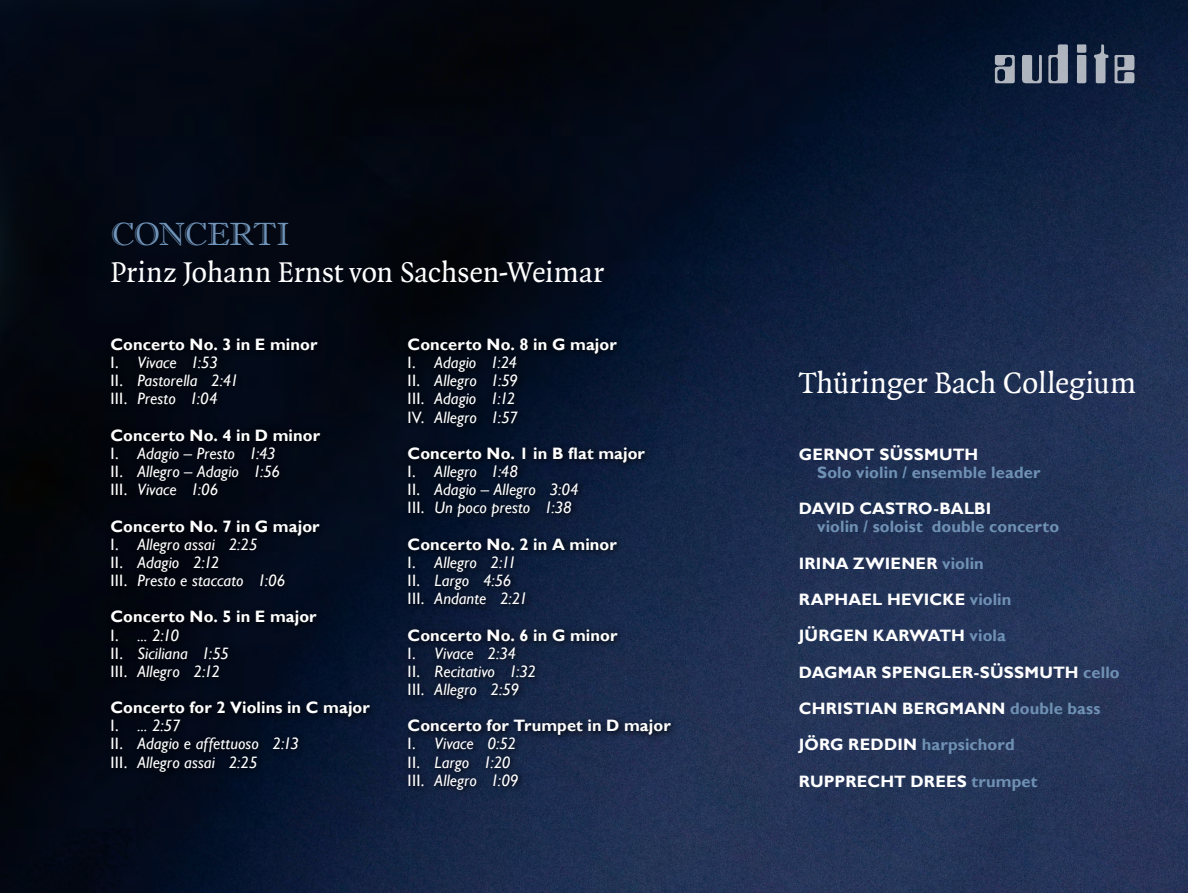
<style>
.page{position:relative;width:1188px;height:893px;background:#fff}
.page>*{position:absolute;margin:0;border:0;box-sizing:border-box;transform-origin:0 0}
.t1{font:32.1px "Imprint MT Shadow";letter-spacing:-.01em;color:#6f91b4}
.gill_sansMT8_5__pt_e{font:31.65px "Quadraat";letter-spacing:-.01em;color:#fff}
.gill_sansMT8_5__pt_e-2{font:30.6px "Quadraat";letter-spacing:-.005em;color:#fff}
.t2{font:italic 16.5px "Gill Sans";letter-spacing:.005em;color:#fff}
.t3{font:700 16.5px "Gill Sans";letter-spacing:.005em;color:#fff}
.t4{font:700 16.5px "Gill Sans";letter-spacing:.005em;color:#6f91b4}
.s1{font-style:normal}
.s2{color:#6f91b4}
.s3{color:#fff}
</style>
<div class="page">
<img style="left:0;top:0;width:1188px;height:893px">
<img style="left:992px;top:27px;width:144px;height:72px">
<svg style="left:106px;top:333px;width:573px;height:465px;background:#081227"></svg>
<h1 class="t1" style="left:111px;top:215px;width:180px">CONCERTI</h1>
<p class="gill_sansMT8_5__pt_e-2" style="left:111px;top:256px;width:495px">Prinz Johann Ernst von Sachsen-Weimar</p>
<p class="t3" style="left:111px;top:334px;width:208px">Concerto No. 3 in E minor</p>
<p class="t2" style="left:111px;top:353px;width:109px"><span class="s1">I.</span> Vivace 1:53</p>
<p class="t2" style="left:111px;top:371px;width:130px"><span class="s1">II.</span> Pastorella 2:41</p>
<p class="t2" style="left:111px;top:389px;width:109px"><span class="s1">III.</span> Presto 1:04</p>
<p class="t3" style="left:111px;top:425px;width:211px">Concerto No. 4 in D minor</p>
<p class="t2" style="left:111px;top:443px;width:167px"><span class="s1">I.</span> Adagio – Presto 1:43</p>
<p class="t2" style="left:111px;top:462px;width:171px"><span class="s1">II.</span> Allegro – Adagio 1:56</p>
<p class="t2" style="left:111px;top:480px;width:109px"><span class="s1">III.</span> Vivace 1:06</p>
<p class="t3" style="left:111px;top:516px;width:211px">Concerto No. 7 in G major</p>
<p class="t2" style="left:111px;top:534px;width:149px"><span class="s1">I.</span> Allegro assai 2:25</p>
<p class="t2" style="left:111px;top:552px;width:110px"><span class="s1">II.</span> Adagio 2:12</p>
<p class="t2" style="left:111px;top:571px;width:176px"><span class="s1">III.</span> Presto e staccato 1:06</p>
<p class="t3" style="left:111px;top:607px;width:208px">Concerto No. 5 in E major</p>
<p class="t2" style="left:111px;top:625px;width:70px"><span class="s1">I.</span> ... 2:10</p>
<p class="t2" style="left:111px;top:643px;width:120px"><span class="s1">II.</span> Siciliana 1:55</p>
<p class="t2" style="left:111px;top:661px;width:111px"><span class="s1">III.</span> Allegro 2:12</p>
<p class="t3" style="left:111px;top:697px;width:261px">Concerto for 2 Violins in C major</p>
<p class="t2" style="left:111px;top:716px;width:71px"><span class="s1">I.</span> ... 2:57</p>
<p class="t2" style="left:111px;top:734px;width:190px"><span class="s1">II.</span> Adagio e affettuoso 2:13</p>
<p class="t2" style="left:111px;top:752px;width:149px"><span class="s1">III.</span> Allegro assai 2:25</p>
<p class="t3" style="left:408px;top:334px;width:211px">Concerto No. 8 in G major</p>
<p class="t2" style="left:408px;top:353px;width:111px"><span class="s1">I.</span> Adagio 1:24</p>
<p class="t2" style="left:408px;top:371px;width:112px"><span class="s1">II.</span> Allegro 1:59</p>
<p class="t2" style="left:408px;top:389px;width:109px"><span class="s1">III.</span> Adagio 1:12</p>
<p class="t2" style="left:408px;top:407px;width:112px"><span class="s1">IV.</span> Allegro 1:57</p>
<p class="t3" style="left:408px;top:443px;width:239px">Concerto No. 1 in B flat major</p>
<p class="t2" style="left:408px;top:462px;width:112px"><span class="s1">I.</span> Allegro 1:48</p>
<p class="t2" style="left:408px;top:480px;width:173px"><span class="s1">II.</span> Adagio – Allegro 3:04</p>
<p class="t2" style="left:408px;top:498px;width:166px"><span class="s1">III.</span> Un poco presto 1:38</p>
<p class="t3" style="left:408px;top:534px;width:211px">Concerto No. 2 in A minor</p>
<p class="t2" style="left:408px;top:552px;width:110px"><span class="s1">I.</span> Allegro 2:11</p>
<p class="t2" style="left:408px;top:571px;width:105px"><span class="s1">II.</span> Largo 4:56</p>
<p class="t2" style="left:408px;top:589px;width:122px"><span class="s1">III.</span> Andante 2:21</p>
<p class="t3" style="left:408px;top:625px;width:211px">Concerto No. 6 in G minor</p>
<p class="t2" style="left:408px;top:643px;width:110px"><span class="s1">I.</span> Vivace 2:34</p>
<p class="t2" style="left:408px;top:661px;width:130px"><span class="s1">II.</span> Recitativo 1:32</p>
<p class="t2" style="left:408px;top:679px;width:113px"><span class="s1">III.</span> Allegro 2:59</p>
<p class="t3" style="left:408px;top:715px;width:265px">Concerto for Trumpet in D major</p>
<p class="t2" style="left:408px;top:734px;width:110px"><span class="s1">I.</span> Vivace 0:52</p>
<p class="t2" style="left:408px;top:752px;width:104px"><span class="s1">II.</span> Largo 1:20</p>
<p class="t2" style="left:408px;top:770px;width:112px"><span class="s1">III.</span> Allegro 1:09</p>
<p class="gill_sansMT8_5__pt_e" style="left:799px;top:367px;width:339px">Thüringer Bach Collegium</p>
<p class="t3" style="left:799px;top:444px;width:181px">GERNOT SÜSSMUTH</p>
<p class="t4" style="left:817px;top:462px;width:225px">Solo violin / ensemble leader</p>
<p class="t3" style="left:799px;top:499px;width:194px">DAVID CASTRO-BALBI</p>
<p class="t4" style="left:817px;top:517px;width:243px">violin / soloist double concerto</p>
<p class="t3" style="left:799px;top:553px;width:187px">IRINA ZWIENER <span class="s2">violin</span></p>
<p class="t3" style="left:799px;top:589px;width:214px">RAPHAEL HEVICKE <span class="s2">violin</span></p>
<p class="t3" style="left:799px;top:626px;width:209px">JÜRGEN KARWATH <span class="s2">viola</span></p>
<p class="t3" style="left:799px;top:662px;width:322px">DAGMAR SPENGLER-SÜSSMUTH <span class="s2">cello</span></p>
<p class="t3" style="left:799px;top:698px;width:303px">CHRISTIAN BERGMANN <span class="s2">double bass</span></p>
<p class="t4" style="left:799px;top:735px;width:217px"><span class="s3">JÖRG REDDIN</span> harpsichord</p>
<p class="t3" style="left:799px;top:771px;width:240px">RUPPRECHT DREES <span class="s2">trumpet</span></p>
</div>
